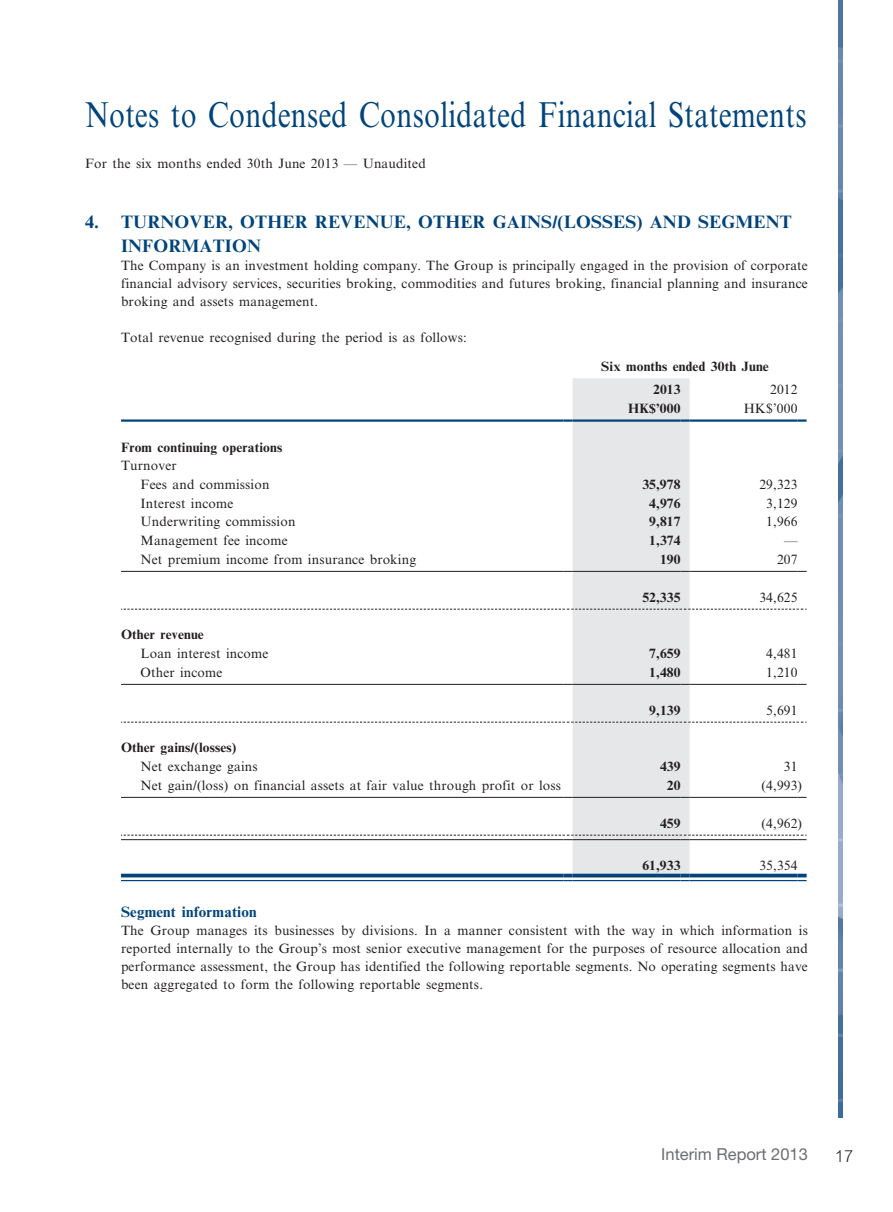
<style>
.page{position:relative;width:893px;height:1212px;background:#fff}
.page>*{position:absolute;margin:0;border:0;box-sizing:border-box;transform-origin:0 0}
.t1{font:36px "Times New Roman MT Std";letter-spacing:.01em;color:#00447b;scale:.8 1}
._03_H1{font:700 18px/24px "Times New Roman MT Std";letter-spacing:.01em;color:#00447b}
.t2{font:16.5px "Helvetica Neue LT Std";color:#6c6d70}
.t3{font:300 16.5px "M Hei HK";color:#231f20}
._04___H2{font:700 15px "Times New Roman MT Std";letter-spacing:.01em;color:#00447b}
._12___P2{font:13.5px/18px "Times New Roman MT Std";letter-spacing:.01em;color:#231f20;text-align:justify}
._15_Table_Stub{font:13.5px "Times New Roman MT Std";letter-spacing:.01em;color:#231f20}
._31_table_tab_6pt{font:700 13.5px "Times New Roman MT Std";letter-spacing:.01em;color:#231f20}
._31_table_tab_6pt-2{font:13.5px "Times New Roman MT Std";letter-spacing:.01em;color:#231f20}
._15_Table_Stub-2{font:700 13.5px "Times New Roman MT Std";letter-spacing:.01em;color:#231f20}
</style>
<div class="page">
<img style="left:838px;top:0;width:5px;height:1117px">
<div style="left:573px;top:378px;width:117px;height:496px;background:#e6e7e9"></div>
<hr style="left:121px;top:571px;width:443px;height:1px;background:#231f20">
<hr style="left:573px;top:571px;width:108px;height:1px;background:#231f20">
<hr style="left:690px;top:571px;width:108px;height:1px;background:#231f20">
<hr style="left:121px;top:684px;width:443px;height:1px;background:#231f20">
<hr style="left:573px;top:684px;width:108px;height:1px;background:#231f20">
<hr style="left:690px;top:684px;width:108px;height:1px;background:#231f20">
<hr style="left:121px;top:797px;width:443px;height:1px;background:#231f20">
<hr style="left:573px;top:797px;width:108px;height:1px;background:#231f20">
<hr style="left:690px;top:797px;width:108px;height:1px;background:#231f20">
<svg style="left:121px;top:609px;width:686px;height:1px"></svg>
<svg style="left:121px;top:722px;width:686px;height:1px"></svg>
<svg style="left:121px;top:835px;width:686px;height:5px"></svg>
<hr style="left:121px;top:874px;width:443px;height:3px;background:#00447b">
<hr style="left:121px;top:880px;width:443px;height:1px;background:#00447b">
<svg style="left:564px;top:874px;width:9px;height:7px"></svg>
<hr style="left:573px;top:874px;width:108px;height:3px;background:#00447b">
<hr style="left:573px;top:880px;width:108px;height:1px;background:#00447b">
<svg style="left:681px;top:874px;width:9px;height:7px"></svg>
<hr style="left:690px;top:874px;width:108px;height:3px;background:#00447b">
<hr style="left:690px;top:880px;width:108px;height:1px;background:#00447b">
<svg style="left:798px;top:874px;width:9px;height:7px"></svg>
<hr style="left:121px;top:419px;width:443px;height:3px;background:#00447b">
<svg style="left:564px;top:419px;width:9px;height:3px"></svg>
<hr style="left:573px;top:419px;width:108px;height:3px;background:#00447b">
<svg style="left:681px;top:419px;width:9px;height:3px"></svg>
<hr style="left:690px;top:419px;width:108px;height:3px;background:#00447b">
<svg style="left:798px;top:419px;width:9px;height:3px"></svg>
<h1 class="t1" style="left:85px;top:94px;width:903px">Notes to Condensed Consolidated Financial Statements</h1>
<p class="_12___P2" style="left:85px;top:154px;width:342px">For the six months ended 30th June 2013 — Unaudited</p>
<p class="_03_H1" style="left:121px;top:209px;width:672px;text-indent:-36px">4. TURNOVER, OTHER REVENUE, OTHER GAINS/(LOSSES) AND SEGMENT<br>INFORMATION</p>
<p class="_12___P2" style="left:121px;top:256px;width:688px">The Company is an investment holding company. The Group is principally engaged in the provision of corporate financial advisory services, securities broking, commodities and futures broking, financial planning and insurance broking and assets management.</p>
<p class="_12___P2" style="left:121px;top:328px;width:347px">Total revenue recognised during the period is as follows:</p>
<p class="_31_table_tab_6pt" style="left:601px;top:358px;width:169px">Six months ended 30th June</p>
<p class="_31_table_tab_6pt" style="left:653px;top:381px;width:29px">2013</p>
<p class="_31_table_tab_6pt-2" style="left:770px;top:382px;width:29px">2012</p>
<p class="_31_table_tab_6pt" style="left:628px;top:400px;width:54px">HK$’000</p>
<p class="_31_table_tab_6pt-2" style="left:744px;top:401px;width:55px">HK$’000</p>
<p class="_15_Table_Stub-2" style="left:121px;top:439px;width:163px">From continuing operations</p>
<p class="_15_Table_Stub" style="left:121px;top:458px;width:57px">Turnover</p>
<p class="_15_Table_Stub" style="left:141px;top:477px;width:130px">Fees and commission</p>
<p class="_31_table_tab_6pt" style="left:642px;top:476px;width:40px">35,978</p>
<p class="_31_table_tab_6pt-2" style="left:759px;top:477px;width:40px">29,323</p>
<p class="_15_Table_Stub" style="left:141px;top:495px;width:94px">Interest income</p>
<p class="_31_table_tab_6pt" style="left:649px;top:495px;width:33px">4,976</p>
<p class="_31_table_tab_6pt-2" style="left:766px;top:495px;width:33px">3,129</p>
<p class="_15_Table_Stub" style="left:141px;top:514px;width:156px">Underwriting commission</p>
<p class="_31_table_tab_6pt" style="left:649px;top:513px;width:33px">9,817</p>
<p class="_31_table_tab_6pt-2" style="left:766px;top:514px;width:33px">1,966</p>
<p class="_15_Table_Stub" style="left:141px;top:533px;width:149px">Management fee income</p>
<p class="_31_table_tab_6pt" style="left:649px;top:532px;width:33px">1,374</p>
<p class="_31_table_tab_6pt-2" style="left:784px;top:533px;width:15px">—</p>
<p class="_15_Table_Stub" style="left:141px;top:551px;width:277px">Net premium income from insurance broking</p>
<p class="_31_table_tab_6pt" style="left:660px;top:551px;width:22px">190</p>
<p class="_31_table_tab_6pt-2" style="left:777px;top:551px;width:22px">207</p>
<p class="_31_table_tab_6pt" style="left:642px;top:589px;width:40px">52,335</p>
<p class="_31_table_tab_6pt-2" style="left:759px;top:589px;width:40px">34,625</p>
<p class="_15_Table_Stub-2" style="left:121px;top:626px;width:84px">Other revenue</p>
<p class="_15_Table_Stub" style="left:141px;top:646px;width:129px">Loan interest income</p>
<p class="_31_table_tab_6pt" style="left:649px;top:645px;width:33px">7,659</p>
<p class="_31_table_tab_6pt-2" style="left:766px;top:646px;width:33px">4,481</p>
<p class="_15_Table_Stub" style="left:141px;top:664px;width:83px">Other income</p>
<p class="_31_table_tab_6pt" style="left:649px;top:664px;width:33px">1,480</p>
<p class="_31_table_tab_6pt-2" style="left:766px;top:664px;width:33px">1,210</p>
<p class="_31_table_tab_6pt" style="left:649px;top:702px;width:33px">9,139</p>
<p class="_31_table_tab_6pt-2" style="left:766px;top:702px;width:33px">5,691</p>
<p class="_15_Table_Stub-2" style="left:121px;top:739px;width:117px">Other gains/(losses)</p>
<p class="_15_Table_Stub" style="left:141px;top:759px;width:119px">Net exchange gains</p>
<p class="_31_table_tab_6pt" style="left:660px;top:758px;width:22px">439</p>
<p class="_31_table_tab_6pt-2" style="left:784px;top:759px;width:15px">31</p>
<p class="_15_Table_Stub" style="left:141px;top:777px;width:422px">Net gain/(loss) on financial assets at fair value through profit or loss</p>
<p class="_31_table_tab_6pt" style="left:667px;top:777px;width:15px">20</p>
<p class="_31_table_tab_6pt-2" style="left:762px;top:777px;width:42px">(4,993)</p>
<p class="_31_table_tab_6pt" style="left:660px;top:815px;width:22px">459</p>
<p class="_31_table_tab_6pt-2" style="left:762px;top:815px;width:42px">(4,962)</p>
<p class="_31_table_tab_6pt" style="left:642px;top:857px;width:40px">61,933</p>
<p class="_31_table_tab_6pt-2" style="left:759px;top:857px;width:40px">35,354</p>
<p class="_04___H2" style="left:121px;top:903px;width:137px">Segment information</p>
<p class="_12___P2" style="left:121px;top:922px;width:688px">The Group manages its businesses by divisions. In a manner consistent with the way in which information is reported internally to the Group’s most senior executive management for the purposes of resource allocation and performance assessment, the Group has identified the following reportable segments. No operating segments have been aggregated to form the following reportable segments.</p>
<p class="t2" style="left:661px;top:1145px;width:148px">Interim Report 2013</p>
<p class="t3" style="left:835px;top:1144px;width:20px">17</p>
</div>
